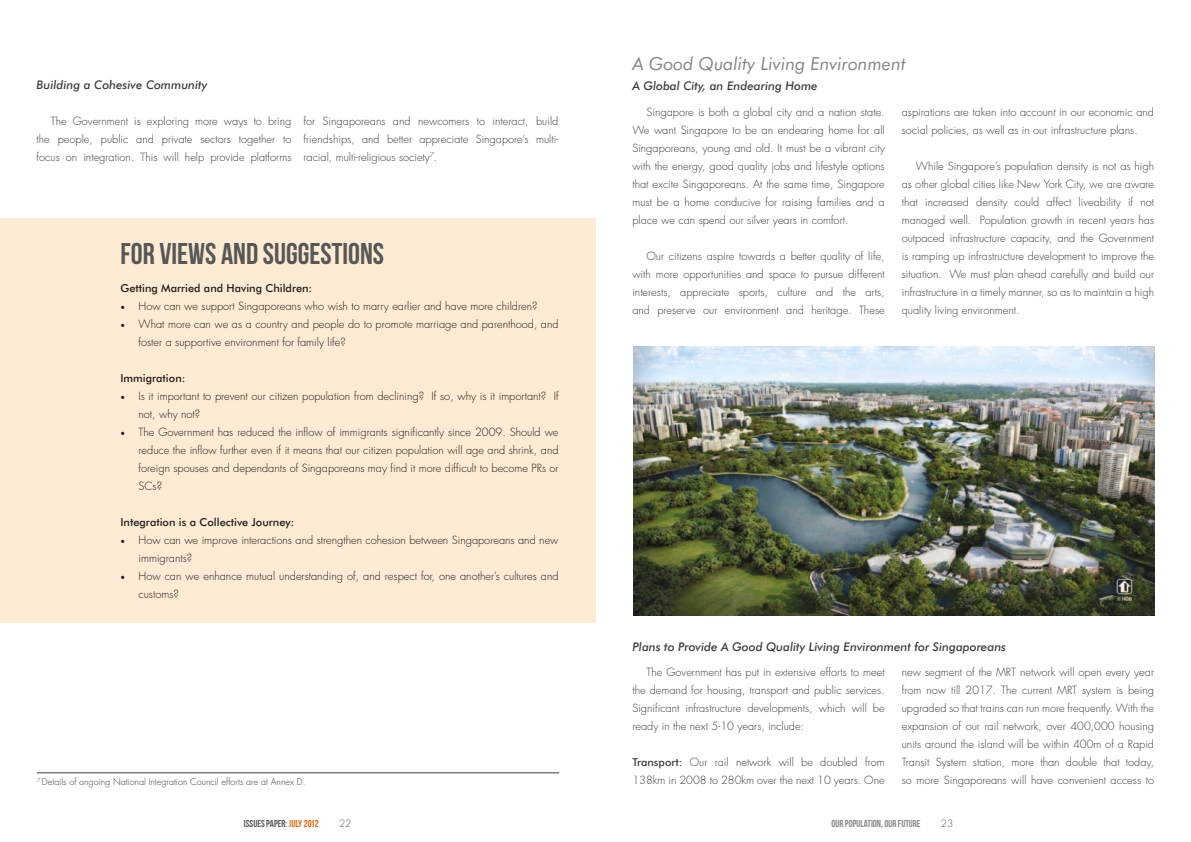
<style>
.page{position:relative;width:1191px;height:842px;background:#fff}
.page>*{position:absolute;margin:0;border:0;box-sizing:border-box;transform-origin:0 0}
.t1{font:30px "Bebas Neue";color:#575756}
.t2{font:italic 18px "Futura BT";color:#878787}
.t3{font:italic 500 12px "Futura BT";color:#3d3d3c}
.t4{font:300 11px/18px "Futura";color:#3d3d3c;text-align:justify}
.t5{font:300 11px/18px "Futura";color:#1d1d1b}
.t6{font:500 11px "Futura BT";color:#1d1d1b}
.t7{font:10px "Bebas Neue";color:#878787}
.t8{font:10px "Bebas Neue";color:#575756}
.t9{font:300 10px "Futura";color:#575756}
.t10{font:300 9px "Futura";color:#3d3d3c}
.s1{font-family:"Minion Pro";font-weight:400;font-size:12px}
.s2{font-family:"Futura BT";font-weight:500}
.s3{color:#ec6409}
</style>
<div class="page">
<div style="left:0;top:219px;width:595px;height:404px;background:#feebd3"></div>
<img style="left:634px;top:346px;width:520px;height:269px">
<hr style="left:37px;top:772px;width:522px;height:1px;background:#3d3d3c">
<p class="t3" style="left:37px;top:77px;width:172px">Building a Cohesive Community</p>
<p class="t4" style="left:37px;top:112px;width:256px;text-indent:14px">The Government is exploring more ways to bring the people, public and private sectors together to focus on integration. This will help provide platforms</p>
<p class="t4" style="left:303px;top:112px;width:256px">for Singaporeans and newcomers to interact, build friendships, and better appreciate Singapore’s multi&shy;racial, multi-religious society<sup>7</sup>.</p>
<h1 class="t1" style="left:120px;top:238px;width:265px">FOR VIEWS AND SUGGESTIONS</h1>
<p class="t6" style="left:120px;top:282px;width:193px">Getting Married and Having Children:</p>
<p class="t5" style="left:120px;top:297px;width:418px"><span class="s1">•</span> How can we support Singaporeans who wish to marry earlier and have more children?</p>
<p class="t5" style="left:138px;top:315px;width:421px;text-indent:-18px"><span class="s1">•</span> What more can we as a country and people do to promote marriage and parenthood, and foster a supportive environment for family life?</p>
<p class="t6" style="left:120px;top:372px;width:66px">Immigration:</p>
<p class="t5" style="left:138px;top:387px;width:421px;text-indent:-18px"><span class="s1">•</span> Is it important to prevent our citizen population from declining? If so, why is it important? If not, why not?</p>
<p class="t5" style="left:138px;top:423px;width:421px;text-align:justify;text-indent:-18px"><span class="s1">•</span> The Government has reduced the inflow of immigrants significantly since 2009. Should we reduce the inflow further even if it means that our citizen population will age and shrink, and foreign spouses and dependants of Singaporeans may find it more difficult to become PRs or SCs?</p>
<p class="t6" style="left:120px;top:516px;width:175px">Integration is a Collective Journey:</p>
<p class="t5" style="left:138px;top:531px;width:421px;text-indent:-18px"><span class="s1">•</span> How can we improve interactions and strengthen cohesion between Singaporeans and new immigrants?</p>
<p class="t5" style="left:138px;top:567px;width:421px;text-indent:-18px"><span class="s1">•</span> How can we enhance mutual understanding of, and respect for, one another’s cultures and customs?</p>
<p class="t10" style="left:37px;top:776px;width:270px"><sup>7</sup> Details of ongoing National Integration Council efforts are at Annex D.</p>
<h2 class="t2" style="left:632px;top:53px;width:275px">A Good Quality Living Environment</h2>
<p class="t4" style="left:632px;top:103px;width:254px;text-indent:14px">Singapore is both a global city and a nation state.<br>We want Singapore to be an endearing home for all Singaporeans, young and old. It must be a vibrant city with the energy, good quality jobs and lifestyle options that excite Singaporeans. At the same time, Singapore must be a home conducive for raising families and a place we can spend our silver years in comfort.</p>
<p class="t4" style="left:632px;top:247px;width:254px;text-indent:14px">Our citizens aspire towards a better quality of life, with more opportunities and space to pursue different interests, appreciate sports, culture and the arts, and preserve our environment and heritage. These</p>
<p class="t3" style="left:632px;top:79px;width:187px">A Global City, an Endearing Home</p>
<p class="t4" style="left:901px;top:103px;width:254px">aspirations are taken into account in our economic and social policies, as well as in our infrastructure plans.</p>
<p class="t4" style="left:901px;top:157px;width:254px;text-indent:14px">While Singapore’s population density is not as high as other global cities like New York City, we are aware that increased density could affect liveability if not managed well. Population growth in recent years has outpaced infrastructure capacity, and the Government is ramping up infrastructure development to improve the situation. We must plan ahead carefully and build our infrastructure in a timely manner, so as to maintain a high quality living environment.</p>
<p class="t3" style="left:632px;top:639px;width:375px">Plans to Provide A Good Quality Living Environment for Singaporeans</p>
<p class="t4" style="left:632px;top:663px;width:254px;text-indent:14px">The Government has put in extensive efforts to meet the demand for housing, transport and public services.<br>Significant infrastructure developments, which will be ready in the next 5-10 years, include:</p>
<p class="t4" style="left:632px;top:753px;width:254px"><span class="s2">Transport:</span> Our rail network will be doubled from<br>138km in 2008 to 280km over the next 10 years. One</p>
<p class="t4" style="left:901px;top:663px;width:254px">new segment of the MRT network will open every year from now till 2017. The current MRT system is being upgraded so that trains can run more frequently. With the expansion of our rail network, over 400,000 housing units around the island will be within 400m of a Rapid Transit System station, more than double that today, so more Singaporeans will have convenient access to</p>
<p class="t8" style="left:244px;top:818px;width:76px">ISSUES PAPER: <span class="s3">JULY 2012</span></p>
<p class="t9" style="left:339px;top:817px;width:14px">22</p>
<p class="t7" style="left:831px;top:818px;width:91px">OUR POPULATION, OUR FUTURE</p>
<p class="t9" style="left:941px;top:817px;width:14px">23</p>
</div>
